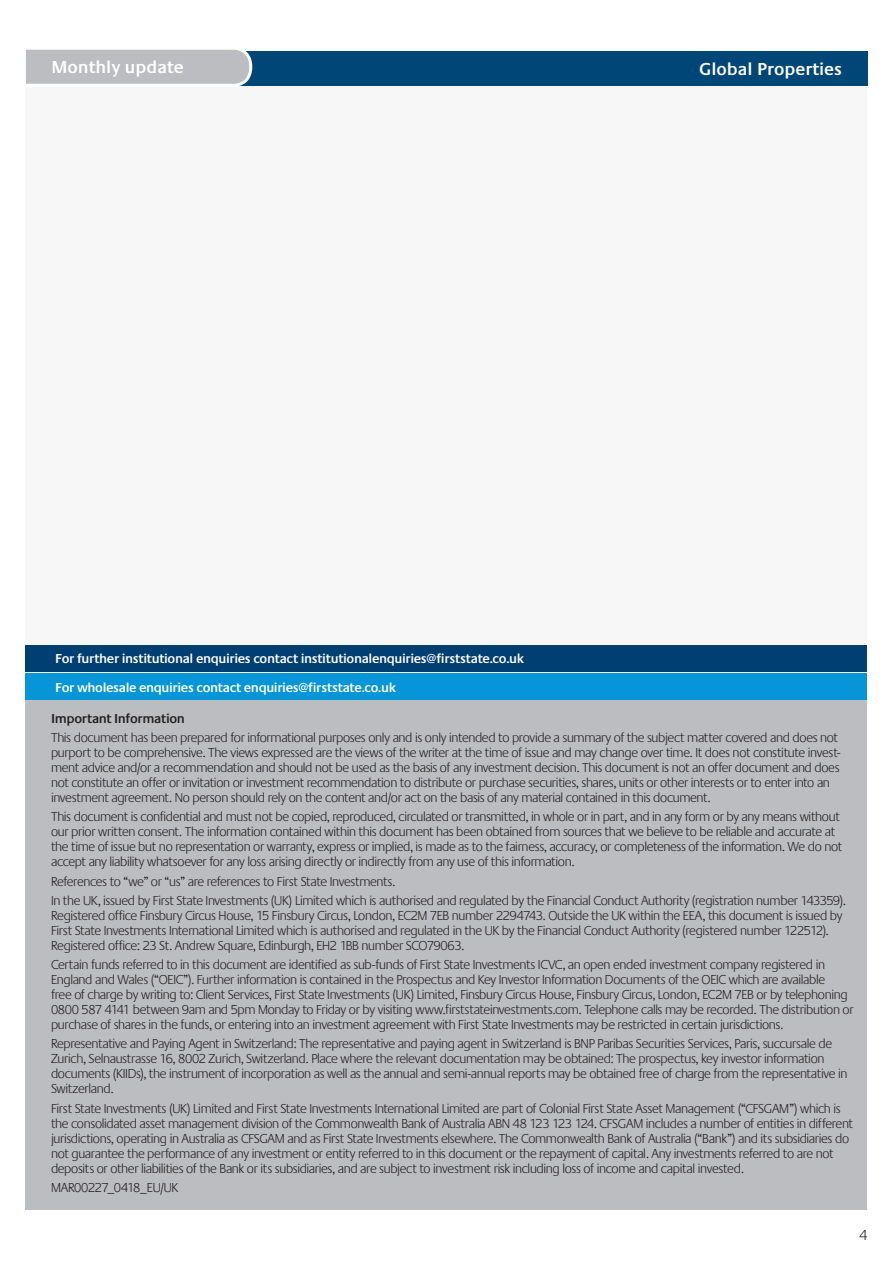
<style>
.page{position:relative;width:893px;height:1263px;background:#fff}
.page>*{position:absolute;margin:0;border:0;box-sizing:border-box;transform-origin:0 0}
.t1{font:600 18px "Praxis EF";color:#fff}
.t2{font:300 15px "Praxis EF";color:#231f20}
.t3{font:300 13.5px/15px "Praxis EF";letter-spacing:-.025em;color:#231f20}
.t4{font:600 13.5px "Praxis EF";letter-spacing:-.025em;color:#fff}
.t5{font:600 13.5px "Praxis EF";letter-spacing:-.025em;color:#231f20}
</style>
<div class="page">
<div style="left:26px;top:81px;width:841px;height:779px;background:#f7f7f8"></div>
<div style="left:26px;top:673px;width:841px;height:27px;background:#0696d7"></div>
<div style="left:26px;top:645px;width:841px;height:27px;background:#003f71"></div>
<div style="left:29px;top:51px;width:838px;height:34px;background:#004778"></div>
<svg style="left:26px;top:49px;width:228px;height:37px;background:#bfc1c4"></svg>
<div style="left:26px;top:700px;width:841px;height:510px;background:#bcbdc0"></div>
<h1 class="t1" style="left:51px;top:58px;width:134px">Monthly update</h1>
<h1 class="t1" style="left:699px;top:59px;width:144px">Global Properties</h1>
<p class="t4" style="left:55px;top:651px;width:470px">For further institutional enquiries contact institutionalenquiries@firststate.co.uk</p>
<p class="t4" style="left:55px;top:680px;width:342px">For wholesale enquiries contact enquiries@firststate.co.uk</p>
<p class="t5" style="left:51px;top:711px;width:135px">Important Information</p>
<p class="t3" style="left:51px;top:730px;width:791px">This document has been prepared for informational purposes only and is only intended to provide a summary of the subject matter covered and does not purport to be comprehensive. The views expressed are the views of the writer at the time of issue and may change over time. It does not constitute invest&shy;ment advice and/or a recommendation and should not be used as the basis of any investment decision. This document is not an offer document and does not constitute an offer or invitation or investment recommendation to distribute or purchase securities, shares, units or other interests or to enter into an investment agreement. No person should rely on the content and/or act on the basis of any material contained in this document.</p>
<p class="t3" style="left:51px;top:810px;width:793px">This document is confidential and must not be copied, reproduced, circulated or transmitted, in whole or in part, and in any form or by any means without our prior written consent. The information contained within this document has been obtained from sources that we believe to be reliable and accurate at the time of issue but no representation or warranty, express or implied, is made as to the fairness, accuracy, or completeness of the information. We do not accept any liability whatsoever for any loss arising directly or indirectly from any use of this information.</p>
<p class="t3" style="left:51px;top:872px;width:796px;line-height:19.2px">References to “we” or “us” are references to First State Investments.<br>In the UK, issued by First State Investments (UK) Limited which is authorised and regulated by the Financial Conduct Authority (registration number 143359).</p>
<p class="t3" style="left:51px;top:908px;width:793px">Registered office Finsbury Circus House, 15 Finsbury Circus, London, EC2M 7EB number 2294743. Outside the UK within the EEA, this document is issued by<br>First State Investments International Limited which is authorised and regulated in the UK by the Financial Conduct Authority (registered number 122512).<br>Registered office: 23 St. Andrew Square, Edinburgh, EH2 1BB number SCO79063.</p>
<p class="t3" style="left:51px;top:957px;width:804px">Certain funds referred to in this document are identified as sub-funds of First State Investments ICVC, an open ended investment company registered in England and Wales (“OEIC”). Further information is contained in the Prospectus and Key Investor Information Documents of the OEIC which are available<br>free of charge by writing to: Client Services, First State Investments (UK) Limited, Finsbury Circus House, Finsbury Circus, London, EC2M 7EB or by telephoning 0800 587 4141 between 9am and 5pm Monday to Friday or by visiting www.firststateinvestments.com. Telephone calls may be recorded. The distribution or purchase of shares in the funds, or entering into an investment agreement with First State Investments may be restricted in certain jurisdictions.</p>
<p class="t3" style="left:51px;top:1037px;width:798px">Representative and Paying Agent in Switzerland: The representative and paying agent in Switzerland is BNP Paribas Securities Services, Paris, succursale de Zurich, Selnaustrasse 16, 8002 Zurich, Switzerland. Place where the relevant documentation may be obtained: The prospectus, key investor information documents (KIIDs), the instrument of incorporation as well as the annual and semi-annual reports may be obtained free of charge from the representative in Switzerland.</p>
<p class="t3" style="left:51px;top:1101px;width:803px">First State Investments (UK) Limited and First State Investments International Limited are part of Colonial First State Asset Management (“CFSGAM”) which is the consolidated asset management division of the Commonwealth Bank of Australia ABN 48 123 123 124. CFSGAM includes a number of entities in different jurisdictions, operating in Australia as CFSGAM and as First State Investments elsewhere. The Commonwealth Bank of Australia (“Bank”) and its subsidiaries do not guarantee the performance of any investment or entity referred to in this document or the repayment of capital. Any investments referred to are not deposits or other liabilities of the Bank or its subsidiaries, and are subject to investment risk including loss of income and capital invested.</p>
<p class="t3" style="left:51px;top:1180px;width:129px">MAR00227_0418_EU/UK</p>
<p class="t2" style="left:859px;top:1227px;width:10px">4</p>
</div>
